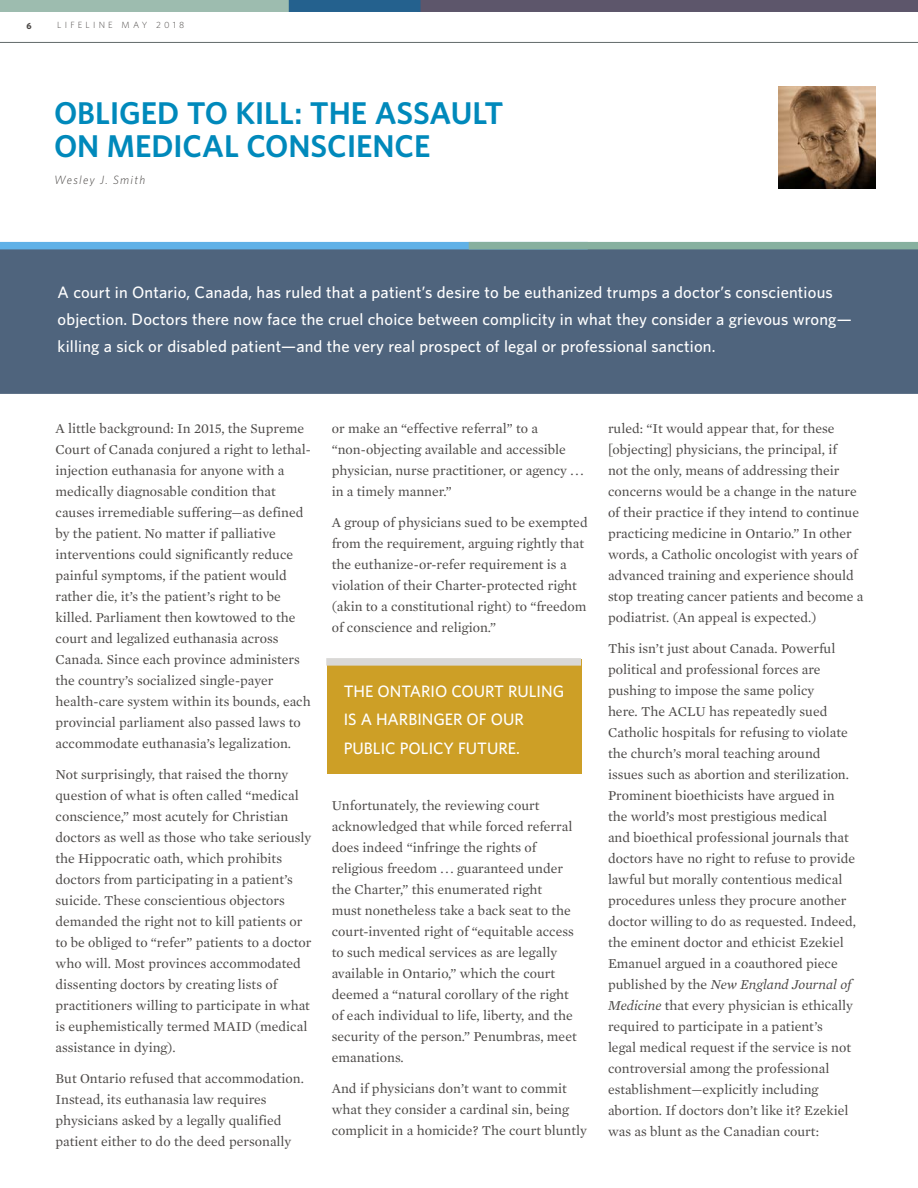
<style>
.page{position:relative;width:918px;height:1188px;background:#fff}
.page>*{position:absolute;margin:0;border:0;box-sizing:border-box;transform-origin:0 0}
.t1{font:600 31.5px/33px "Whitney HTF";color:#0089bb}
.t2{font:500 16.5px/27px "Whitney HTF";letter-spacing:.01em;color:#fff}
.t3{font:13.8px/21px "Mercury Text G1 Roman";color:#4b4846}
.t4{font:italic 13.8px "Mercury Text G1";color:#4b4846}
.t5{font:italic 300 12px "Whitney HTF";letter-spacing:.105em;color:#4b4846}
.t6{font:300 9px "Whitney HTF";letter-spacing:.36em;color:#4b4846}
.t7{font:700 9px "Whitney HTF";color:#4b4846}
.s1{font-family:"Mercury Text G1 Roman";font-style:normal}
.s2{font-family:"Mercury Text G1";font-style:italic}
</style>
<div class="page">
<div style="left:0;top:246px;width:918px;height:152px;background:#4f647d"></div>
<div style="left:417px;top:0;width:501px;height:12px;background:#5d566b"></div>
<div style="left:0;top:0;width:421px;height:12px;background:#24618e"></div>
<div style="left:0;top:0;width:289px;height:12px;background:#9dbcaf"></div>
<hr style="left:0;top:42px;width:918px;height:1px;background:#616969">
<div style="left:0;top:242px;width:588px;height:7px;background:#60b1e7"></div>
<div style="left:0;top:394px;width:918px;height:7px;background:#fff"></div>
<div style="left:469px;top:242px;width:449px;height:7px;background:#87b09f"></div>
<div style="left:327px;top:659px;width:255px;height:115px;background:#cd9f26"></div>
<div style="left:326px;top:658px;width:255px;height:8px;background:#d9d8d6"></div>
<img style="left:778px;top:86px;width:97px;height:103px">
<p class="t7" style="left:26px;top:20px;width:7px">6</p>
<p class="t6" style="left:57px;top:20px;width:129px">LIFELINE MAY 2018</p>
<h1 class="t1" style="left:54px;top:96px;width:451px">OBLIGED TO KILL: THE ASSAULT<br>ON MEDICAL CONSCIENCE</h1>
<p class="t5" style="left:54px;top:173px;width:93px">Wesley J. Smith</p>
<p class="t2" style="left:58px;top:279px;width:796px">A court in Ontario, Canada, has ruled that a patient’s desire to be euthanized trumps a doctor’s conscientious objection. Doctors there now face the cruel choice between complicity in what they consider a grievous wrong— killing a sick or disabled patient—and the very real prospect of legal or professional sanction.</p>
<p class="t3" style="left:56px;top:418px;width:257px">A little background: In 2015, the Supreme Court of Canada conjured a right to lethal&shy;injection euthanasia for anyone with a medically diagnosable condition that causes irremediable suffering—as defined by the patient. No matter if palliative interventions could significantly reduce painful symptoms, if the patient would rather die, it’s the patient’s right to be killed. Parliament then kowtowed to the court and legalized euthanasia across Canada. Since each province administers the country’s socialized single-payer health-care system within its bounds, each provincial parliament also passed laws to accommodate euthanasia’s legalization.</p>
<p class="t3" style="left:56px;top:764px;width:258px">Not surprisingly, that raised the thorny question of what is often called “medical conscience,” most acutely for Christian doctors as well as those who take seriously the Hippocratic oath, which prohibits doctors from participating in a patient’s suicide. These conscientious objectors demanded the right not to kill patients or to be obliged to “refer” patients to a doctor who will. Most provinces accommodated dissenting doctors by creating lists of practitioners willing to participate in what is euphemistically termed MAID (medical assistance in dying).</p>
<p class="t3" style="left:56px;top:1068px;width:250px">But Ontario refused that accommodation.<br>Instead, its euthanasia law requires physicians asked by a legally qualified patient either to do the deed personally</p>
<p class="t3" style="left:332px;top:418px;width:253px">or make an “effective referral” to a “non-objecting available and accessible physician, nurse practitioner, or agency . . . in a timely manner.”</p>
<p class="t3" style="left:332px;top:512px;width:258px">A group of physicians sued to be exempted from the requirement, arguing rightly that the euthanize-or-refer requirement is a violation of their Charter-protected right (akin to a constitutional right) to “freedom of conscience and religion.”</p>
<p class="t2" style="left:344px;top:676px;width:222px;line-height:28.5px">THE ONTARIO COURT RULING<br>IS A HARBINGER OF OUR<br>PUBLIC POLICY FUTURE.</p>
<p class="t3" style="left:332px;top:795px;width:247px">Unfortunately, the reviewing court acknowledged that while forced referral does indeed “infringe the rights of religious freedom . . . guaranteed under the Charter,” this enumerated right<br>must nonetheless take a back seat to the court-invented right of “equitable access to such medical services as are legally available in Ontario,” which the court deemed a “natural corollary of the right of each individual to life, liberty, and the security of the person.” Penumbras, meet emanations.</p>
<p class="t3" style="left:332px;top:1078px;width:257px">And if physicians don’t want to commit what they consider a cardinal sin, being complicit in a homicide? The court bluntly</p>
<p class="t3" style="left:608px;top:418px;width:257px">ruled: “It would appear that, for these [objecting] physicians, the principal, if<br>not the only, means of addressing their concerns would be a change in the nature of their practice if they intend to continue practicing medicine in Ontario.” In other words, a Catholic oncologist with years of advanced training and experience should stop treating cancer patients and become a podiatrist. (An appeal is expected.)</p>
<p class="t3" style="left:608px;top:638px;width:250px">This isn’t just about Canada. Powerful political and professional forces are pushing to impose the same policy<br>here. The ACLU has repeatedly sued Catholic hospitals for refusing to violate the church’s moral teaching around issues such as abortion and sterilization.<br>Prominent bioethicists have argued in the world’s most prestigious medical<br>and bioethical professional journals that doctors have no right to refuse to provide lawful but morally contentious medical procedures unless they procure another doctor willing to do as requested. Indeed, the eminent doctor and ethicist Ezekiel Emanuel argued in a coauthored piece</p>
<p class="t4" style="left:608px;top:977px;width:245px"><span class="s1">published by the</span> New England Journal of</p>
<p class="t3" style="left:608px;top:995px;width:247px"><span class="s2">Medicine</span> that every physician is ethically required to participate in a patient’s legal medical request if the service is not controversial among the professional establishment—explicitly including abortion. If doctors don’t like it? Ezekiel was as blunt as the Canadian court:</p>
</div>
